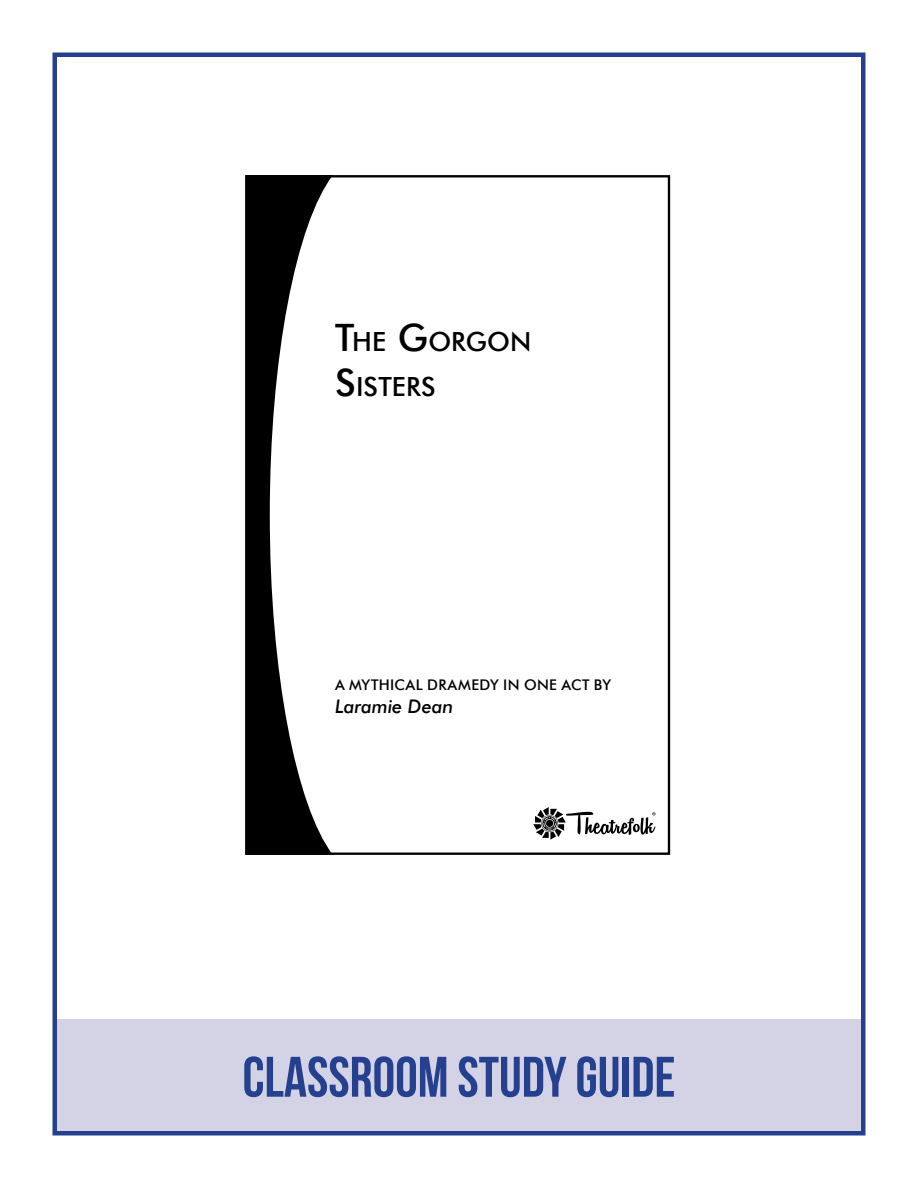
<style>
.page{position:relative;width:918px;height:1188px;background:#fff}
.page>*{position:absolute;margin:0;border:0;box-sizing:border-box;transform-origin:0 0}
.t1{font:57px "Bebas Neue";color:#25408f}
.t2{font:500 26.4px/45.3px "Futura BT";letter-spacing:.005em;color:#000}
.t3{font:italic 500 18.9px "Futura BT";letter-spacing:-.01em;color:#000}
.t4{font:500 14.7px "Futura BT";letter-spacing:.02em;color:#000}
.s1{font-size:37.8px}
</style>
<div class="page">
<div style="left:54px;top:1020px;width:810px;height:114px;background:#d4d3e6"></div>
<div style="left:52px;top:52px;width:814px;height:1084px;border:4px solid #25408f"></div>
<svg style="left:245px;top:175px;width:88px;height:680px"></svg>
<svg style="left:533px;top:807px;width:123px;height:33px"></svg>
<h2 class="t2" style="left:335px;top:319px;width:198px"><span class="s1">T</span>HE <span class="s1">G</span>ORGON<br><span class="s1">S</span>ISTERS</h2>
<p class="t4" style="left:335px;top:676px;width:278px">A MYTHICAL DRAMEDY IN ONE ACT BY</p>
<p class="t3" style="left:335px;top:695px;width:120px">Laramie Dean</p>
<h1 class="t1" style="left:243px;top:1046px;width:434px">CLASSROOM STUDY GUIDE</h1>
</div>
